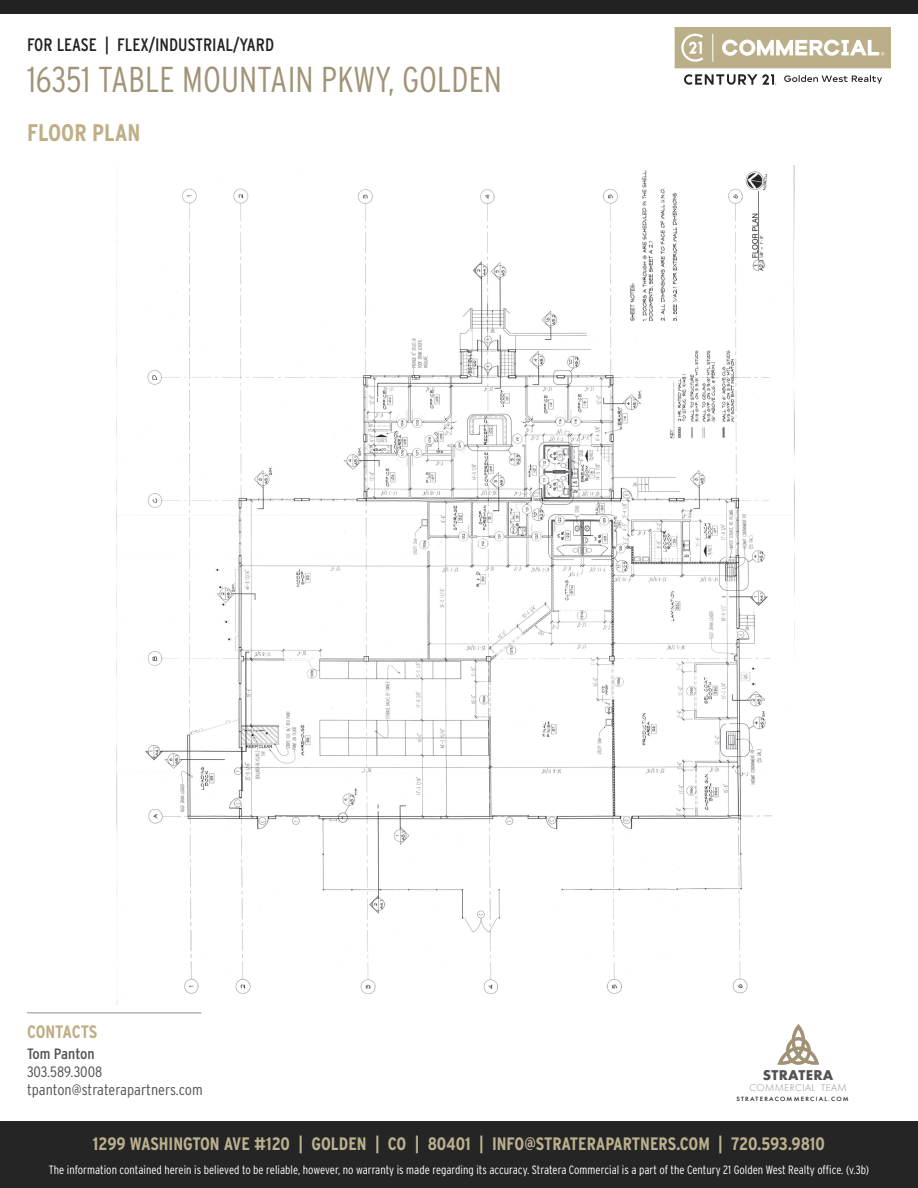
<style>
.page{position:relative;width:918px;height:1188px;background:#fff}
.page>*{position:absolute;margin:0;border:0;box-sizing:border-box;transform-origin:0 0}
.t1{font:300 36px "Interstate Condensed";color:#a19377}
.t2{font:700 24px "Interstate Condensed";color:#beaf86}
.t3{font:700 18px "Interstate Condensed";color:#bcb18f}
.t4{font:18px "Interstate Condensed";color:#222223}
.t5{font:700 18px "Interstate Condensed";letter-spacing:-.015em;color:#beaf86}
.t6{font:300 15px/18px "Interstate Condensed";color:#535252;scale:1.07 1}
.t7{font:15px "Interstate Condensed";color:#535252;scale:1.07 1}
.t8{font:700 14.7px "Futura PT";letter-spacing:.02em;color:#535252}
.t9{font:300 12px "Interstate Condensed";color:#fff}
.t10{font:300 10.35px "Futura PT";letter-spacing:.04em;color:#90908f}
.t11{font:500 6.45px "Futura PT";letter-spacing:.18em;color:#231f20;scale:1.07 1}
</style>
<div class="page">
<div style="left:0;top:1121px;width:918px;height:67px;background:#252526"></div>
<svg style="left:777px;top:1024px;width:42px;height:41px"></svg>
<div style="left:786px;top:1037px;width:25px;height:28px;border:3px solid #a19276;border-radius:50%"></div>
<hr style="left:27px;top:1012px;width:174px;height:1px;background:#90908f">
<svg style="left:675px;top:27px;width:216px;height:41px;background:#c6bc9e"></svg>
<svg style="left:684px;top:74px;width:92px;height:11px"></svg>
<svg style="left:784px;top:75px;width:98px;height:9px"></svg>
<img style="left:117px;top:166px;width:678px;height:838px">
<div style="left:0;top:0;width:918px;height:14px;background:#222223"></div>
<h3 class="t4" style="left:27px;top:35px;width:249px">FOR LEASE | FLEX/INDUSTRIAL/YARD</h3>
<h1 class="t1" style="left:27px;top:59px;width:477px">16351 TABLE MOUNTAIN PKWY, GOLDEN</h1>
<p class="t2" style="left:27px;top:119px;width:115px">FLOOR PLAN</p>
<h3 class="t5" style="left:27px;top:1022px;width:72px">CONTACTS</h3>
<p class="t7" style="left:27px;top:1045px;width:65px">Tom Panton</p>
<p class="t6" style="left:27px;top:1062px;width:166px">303.589.3008 tpanton@straterapartners.com</p>
<p class="t8" style="left:763px;top:1066px;width:72px">STRATERA</p>
<p class="t10" style="left:749px;top:1082px;width:99px">COMMERCIAL TEAM</p>
<p class="t11" style="left:737px;top:1095px;width:106px">STRATERACOMMERCIAL.COM</p>
<h3 class="t3" style="left:93px;top:1134px;width:734px">1299 WASHINGTON AVE #120 | GOLDEN | CO | 80401 | INFO@STRATERAPARTNERS.COM | 720.593.9810</h3>
<p class="t9" style="left:49px;top:1163px;width:822px">The information contained herein is believed to be reliable, however, no warranty is made regarding its accuracy. Stratera Commercial is a part of the Century 21 Golden West Realty office. (v.3b)</p>
</div>
